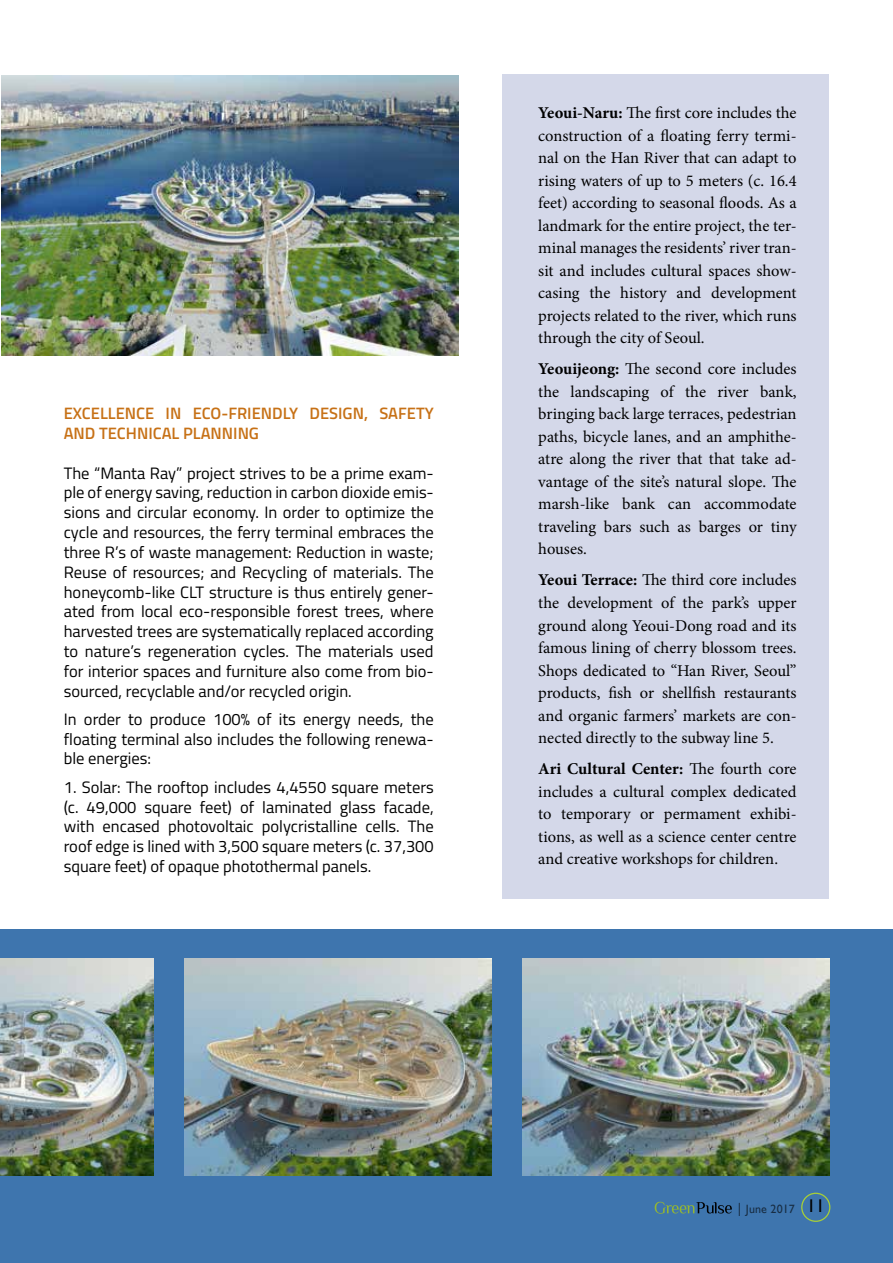
<style>
.page{position:relative;width:893px;height:1263px;background:#fff}
.page>*{position:absolute;margin:0;border:0;box-sizing:border-box;transform-origin:0 0}
.t1{font:16.5px/22.5px "Minion Pro";letter-spacing:-.005em;color:#000;text-align:justify}
.t2{font:16.5px/19.8px "Titillium Web";color:#000;text-align:justify}
.t3{font:600 16.5px/19.8px "Titillium Web";color:#c77116}
.t4{font:12px "Gill Sans";letter-spacing:.01em;color:#000}
.s1{font-weight:700}
.s2{font-size:13.5px}
.s3{font-size:18px}
</style>
<div class="page">
<div style="left:0;top:929px;width:893px;height:334px;background:#3e75ae"></div>
<img style="left:0;top:958px;width:154px;height:217px">
<img style="left:184px;top:958px;width:307px;height:217px">
<img style="left:522px;top:958px;width:307px;height:217px">
<div style="left:502px;top:74px;width:327px;height:825px;background:#d4d8e9"></div>
<img style="left:2px;top:76px;width:456px;height:279px">
<div style="left:801px;top:1192px;width:29px;height:30px;border:1px solid #a6ce39;border-radius:50%"></div>
<svg style="left:655px;top:1202px;width:77px;height:12px"></svg>
<p class="t3" style="left:64px;top:403px;width:371px">EXCELLENCE IN ECO-FRIENDLY DESIGN, SAFETY<br>AND TECHNICAL PLANNING</p>
<p class="t2" style="left:64px;top:462px;width:371px">The “Manta Ray” project strives to be a prime exam&shy;ple of energy saving, reduction in carbon dioxide emis&shy;sions and circular economy. In order to optimize the cycle and resources, the ferry terminal embraces the three R’s of waste management: Reduction in waste; Reuse of resources; and Recycling of materials. The honeycomb-like CLT structure is thus entirely gener&shy;ated from local eco-responsible forest trees, where harvested trees are systematically replaced according to nature’s regeneration cycles. The materials used for interior spaces and furniture also come from bio&shy;sourced, recyclable and/or recycled origin.</p>
<p class="t2" style="left:64px;top:708px;width:371px">In order to produce 100% of its energy needs, the floating terminal also includes the following renewa&shy;ble energies:</p>
<p class="t2" style="left:64px;top:776px;width:371px">1. Solar: The rooftop includes 4,4550 square meters (c. 49,000 square feet) of laminated glass facade, with encased photovoltaic polycristalline cells. The roof edge is lined with 3,500 square meters (c. 37,300 square feet) of opaque photothermal panels.</p>
<p class="t1" style="left:538px;top:102px;width:260px"><span class="s1">Yeoui-Naru:</span> The first core includes the construction of a floating ferry termi&shy;nal on the Han River that can adapt to rising waters of up to 5 meters (c. 16.4 feet) according to seasonal floods. As a landmark for the entire project, the ter&shy;minal manages the residents’ river tran&shy;sit and includes cultural spaces show&shy;casing the history and development projects related to the river, which runs through the city of Seoul.</p>
<p class="t1" style="left:538px;top:358px;width:260px"><span class="s1">Yeouijeong:</span> The second core includes the landscaping of the river bank, bringing back large terraces, pedestrian paths, bicycle lanes, and an amphithe&shy;atre along the river that that take ad&shy;vantage of the site’s natural slope. The marsh-like bank can accommodate traveling bars such as barges or tiny houses.</p>
<p class="t1" style="left:538px;top:569px;width:260px"><span class="s1">Yeoui Terrace:</span> The third core includes the development of the park’s upper ground along Yeoui-Dong road and its famous lining of cherry blossom trees.<br>Shops dedicated to “Han River, Seoul” products, fish or shellfish restaurants and organic farmers’ markets are con&shy;nected directly to the subway line 5.</p>
<p class="t1" style="left:538px;top:758px;width:260px"><span class="s1">Ari Cultural Center:</span> The fourth core includes a cultural complex dedicated to temporary or permament exhibi&shy;tions, as well as a science center centre and creative workshops for children.</p>
<p class="t4" style="left:737px;top:1201px;width:89px"><span class="s2">|</span> June 2017 <span class="s3">11</span></p>
</div>
